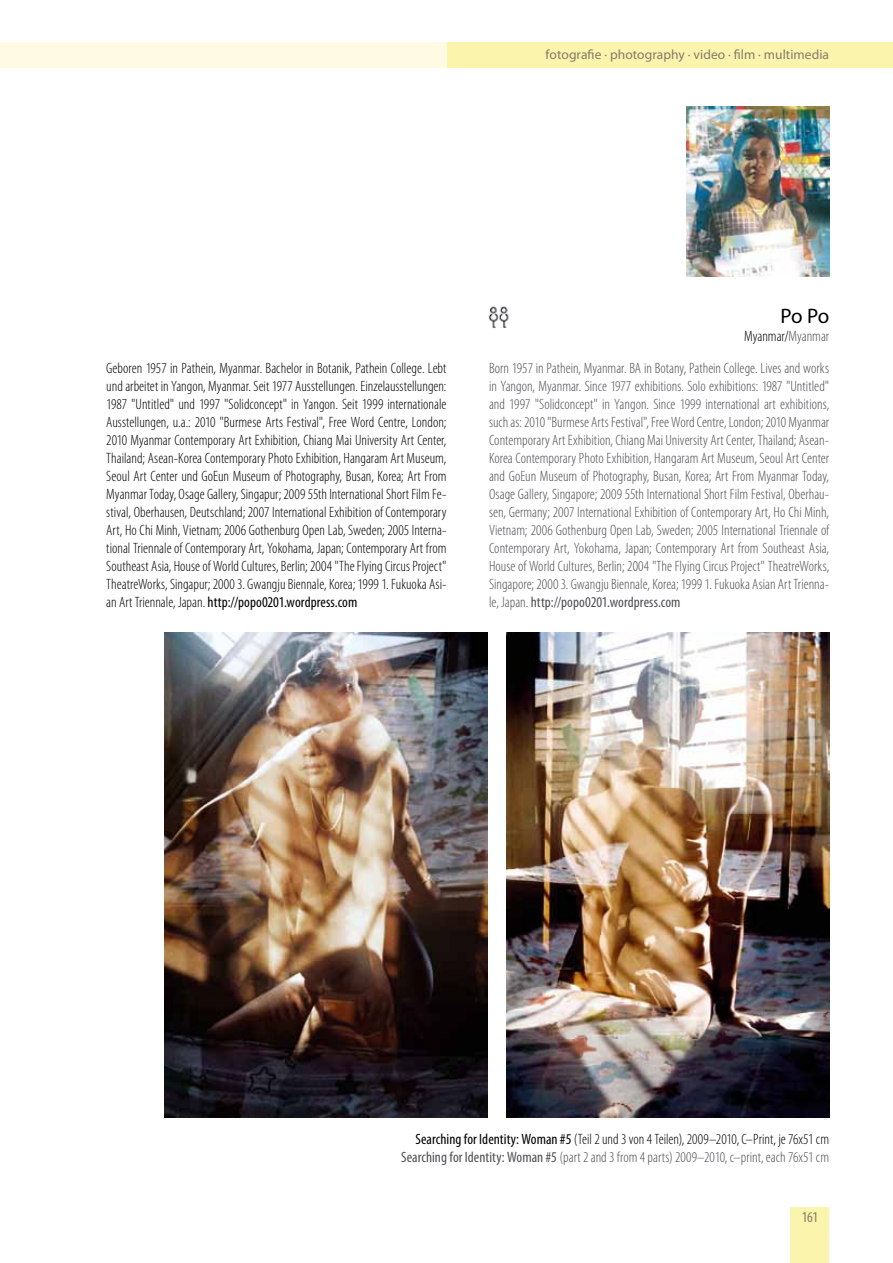
<style>
.page{position:relative;width:893px;height:1263px;background:#fff}
.page>*{position:absolute;margin:0;border:0;box-sizing:border-box;transform-origin:0 0}
.t1{font:21px "Myriad Pro";color:#000}
.t2{font:300 condensed 15px/18px "Myriad Pro";color:#504f53;text-align:right}
.t3{font:300 condensed 15px/18px "Myriad Pro";color:#000;text-align:justify}
.t4{font:condensed 15px "Myriad Pro";color:#847c6a}
.t5{font:13.5px "Myriad Pro";letter-spacing:.005em;color:#847c6a}
.s1{color:#504f53}
.s2{font-weight:400}
.s3{font-weight:400;color:#000}
.s4{color:#000}
</style>
<div class="page">
<div style="left:791px;top:1208px;width:38px;height:55px;background:#fbf4ad"></div>
<div style="left:446px;top:43px;width:447px;height:25px;background:#fbf4ad"></div>
<div style="left:0;top:43px;width:446px;height:25px;background:#fefae3"></div>
<img style="left:686px;top:106px;width:143px;height:170px">
<img style="left:506px;top:633px;width:323px;height:485px">
<img style="left:164px;top:633px;width:323px;height:485px">
<img style="left:488px;top:306px;width:21px;height:22px">
<p class="t5" style="left:546px;top:46px;width:285px">fotografie · photography · video · film · multimedia</p>
<h1 class="t1" style="left:780px;top:303px;width:50px">Po Po</h1>
<p class="t3" style="left:744px;top:327px;width:87px">Myanmar/<span class="s1">Myanmar</span></p>
<p class="t3" style="left:106px;top:359px;width:342px">Geboren 1957 in Pathein, Myanmar. Bachelor in Botanik, Pathein College. Lebt und arbeitet in Yangon, Myanmar. Seit 1977 Ausstellungen. Einzelausstellungen:<br>1987 "Untitled" und 1997 "Solidconcept" in Yangon. Seit 1999 internationale Ausstellungen, u.a.: 2010 "Burmese Arts Festival", Free Word Centre, London; 2010 Myanmar Contemporary Art Exhibition, Chiang Mai University Art Center, Thailand; Asean-Korea Contemporary Photo Exhibition, Hangaram Art Museum, Seoul Art Center und GoEun Museum of Photography, Busan, Korea; Art From Myanmar Today, Osage Gallery, Singapur; 2009 55th International Short Film Fe&shy;stival, Oberhausen, Deutschland; 2007 International Exhibition of Contemporary Art, Ho Chi Minh, Vietnam; 2006 Gothenburg Open Lab, Sweden; 2005 Interna&shy;tional Triennale of Contemporary Art, Yokohama, Japan; Contemporary Art from Southeast Asia, House of World Cultures, Berlin; 2004 "The Flying Circus Project" TheatreWorks, Singapur; 2000 3. Gwangju Biennale, Korea; 1999 1. Fukuoka Asi&shy;an Art Triennale, Japan. <span class="s2">http://popo0201.wordpress.com</span></p>
<p class="t2" style="left:489px;top:359px;width:342px;text-align:justify">Born 1957 in Pathein, Myanmar. BA in Botany, Pathein College. Lives and works in Yangon, Myanmar. Since 1977 exhibitions. Solo exhibitions: 1987 "Untitled" and 1997 "Solidconcept" in Yangon. Since 1999 international art exhibitions, such as: 2010 "Burmese Arts Festival", Free Word Centre, London; 2010 Myanmar Contemporary Art Exhibition, Chiang Mai University Art Center, Thailand; Asean-Korea Contemporary Photo Exhibition, Hangaram Art Museum, Seoul Art Center and GoEun Museum of Photography, Busan, Korea; Art From Myanmar Today, Osage Gallery, Singapore; 2009 55th International Short Film Festival, Oberhau&shy;sen, Germany; 2007 International Exhibition of Contemporary Art, Ho Chi Minh, Vietnam; 2006 Gothenburg Open Lab, Sweden; 2005 International Triennale of Contemporary Art, Yokohama, Japan; Contemporary Art from Southeast Asia, House of World Cultures, Berlin; 2004 "The Flying Circus Project" TheatreWorks, Singapore; 2000 3. Gwangju Biennale, Korea; 1999 1. Fukuoka Asian Art Trienna&shy;le, Japan. <span class="s2">http://popo0201.wordpress.com</span></p>
<p class="t2" style="left:401px;top:1130px;width:429px"><span class="s3">Searching for Identity: Woman #5</span> <span class="s4">(Teil 2 und 3 von 4 Teilen), 2009–2010, C–Print, je 76x51 cm<br></span><span class="s2">Searching for Identity: Woman #5</span> (part 2 and 3 from 4 parts)2009–2010, c–print, each 76x51 cm</p>
<p class="t4" style="left:802px;top:1208px;width:18px">161</p>
</div>
